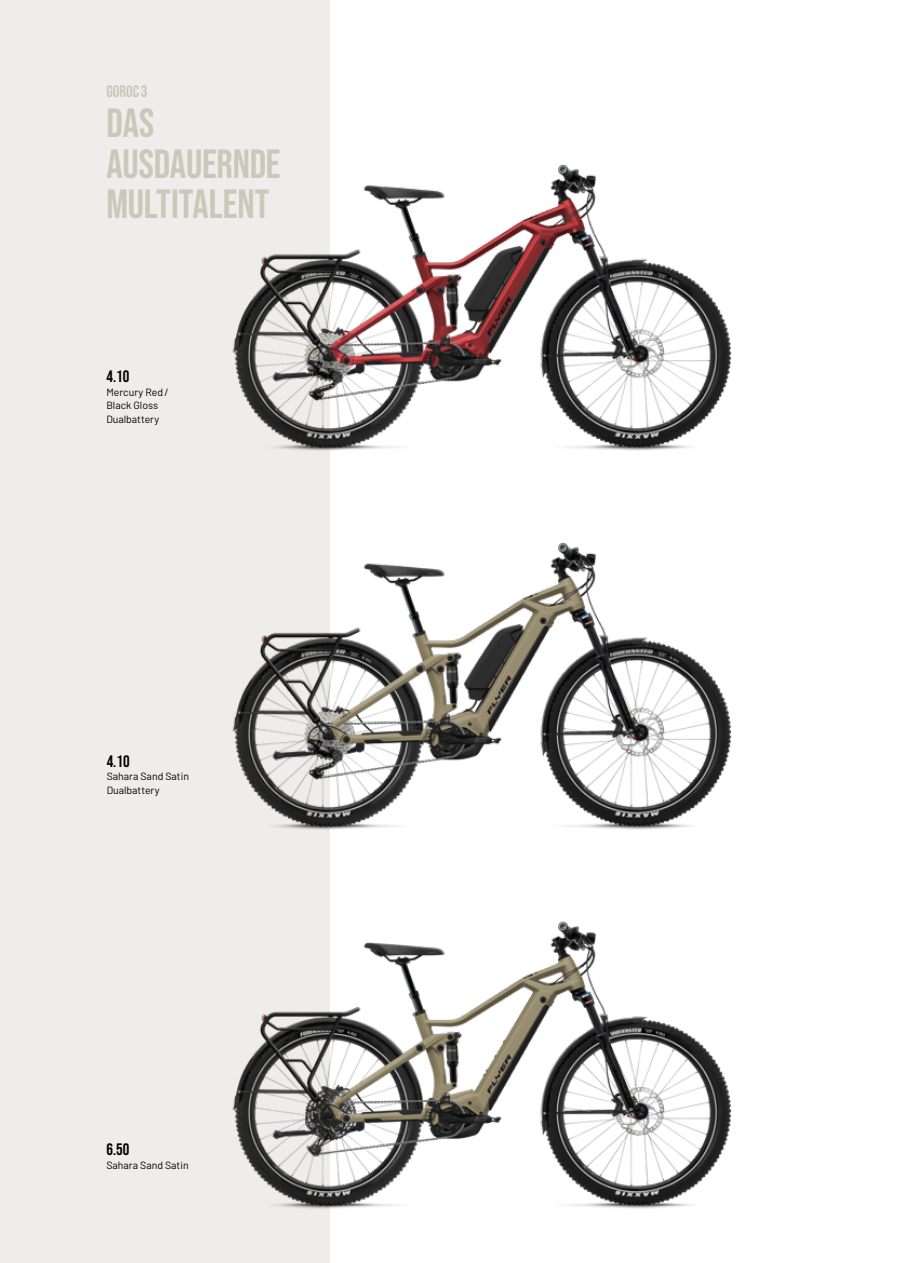
<style>
.page{position:relative;width:915px;height:1263px;background:#fff}
.page>*{position:absolute;margin:0;border:0;box-sizing:border-box;transform-origin:0 0}
.t1{font:40.5px/40.5px "Bebas Neue";letter-spacing:-.005em;color:#c9c8b9}
.t2{font:16.5px "Bebas Neue";color:#000}
.t3{font:16.5px "Bebas Neue";letter-spacing:.005em;color:#c9c8b9}
.t4{font:10.5px/13.5px "Barlow";color:#000}
</style>
<div class="page">
<hr style="left:914px;top:0;width:1px;height:1263px;background:#f7f7f5">
<div style="left:0;top:0;width:329px;height:1263px;background:#efedeb"></div>
<img style="left:232px;top:502px;width:500px;height:344px">
<img style="left:232px;top:890px;width:500px;height:326px">
<img style="left:232px;top:123px;width:500px;height:345px">
<h2 class="t3" style="left:106px;top:82px;width:43px">GOROC3</h2>
<h1 class="t1" style="left:106px;top:102px;width:176px">DAS<br>AUSDAUERNDE<br>MULTITALENT</h1>
<h2 class="t2" style="left:106px;top:367px;width:24px">4.10</h2>
<p class="t4" style="left:106px;top:385px;width:63px">Mercury Red/<br>Black Gloss<br>Dualbattery</p>
<h2 class="t2" style="left:107px;top:751px;width:24px">4.10</h2>
<p class="t4" style="left:107px;top:769px;width:84px">Sahara Sand Satin<br>Dualbattery</p>
<h2 class="t2" style="left:106px;top:1140px;width:24px">6.50</h2>
<p class="t4" style="left:106px;top:1158px;width:84px">Sahara Sand Satin</p>
</div>
